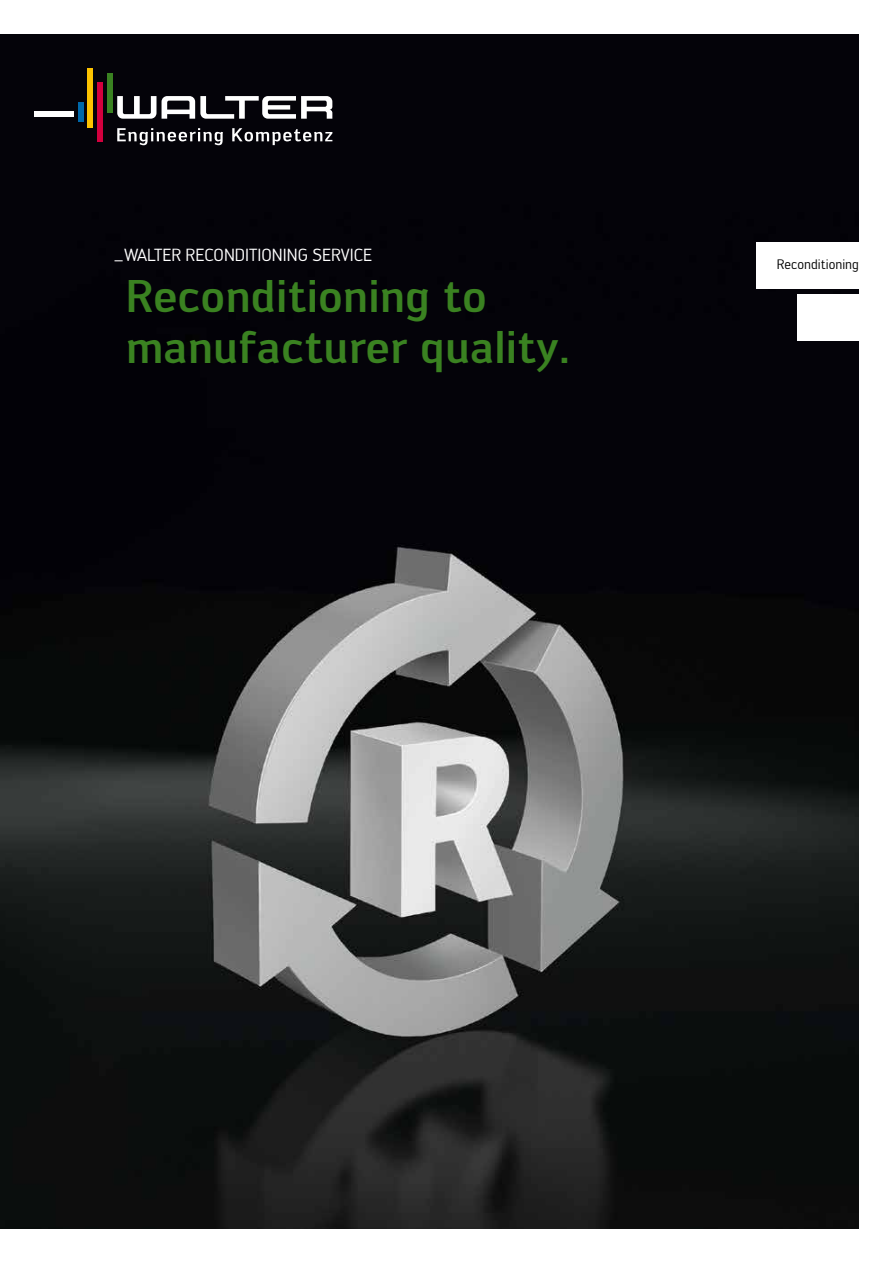
<style>
.page{position:relative;width:893px;height:1263px;background:#fff}
.page>*{position:absolute;margin:0;border:0;box-sizing:border-box;transform-origin:0 0}
.t1{font:500 45px/51px "Walter PRO";color:#3a8221}
.t2{font:17.25px "Walter PRO";color:#fff}
.t3{font:13.5px "Walter PRO";color:#000}
</style>
<div class="page">
<img style="left:0;top:34px;width:859px;height:1195px">
<div style="left:88px;top:68px;width:5px;height:59px;background:#fdc300"></div>
<div style="left:97px;top:82px;width:6px;height:59px;background:#d3003e"></div>
<div style="left:107px;top:73px;width:6px;height:40px;background:#3a8221"></div>
<div style="left:34px;top:112px;width:40px;height:5px;background:#fff"></div>
<div style="left:78px;top:102px;width:5px;height:19px;background:#0068aa"></div>
<svg style="left:117px;top:96px;width:39px;height:23px"></svg>
<svg style="left:162px;top:96px;width:170px;height:23px"></svg>
<svg style="left:117px;top:128px;width:106px;height:17px"></svg>
<svg style="left:232px;top:128px;width:100px;height:17px"></svg>
<div style="left:756px;top:242px;width:137px;height:47px;background:#fff"></div>
<div style="left:797px;top:294px;width:68px;height:46px;background:#fff"></div>
<p class="t2" style="left:114px;top:244px;width:260px">_WALTER RECONDITIONING SERVICE</p>
<p class="t1" style="left:126px;top:270px;width:446px">Reconditioning to manufacturer quality.</p>
<p class="t3" style="left:777px;top:256px;width:83px">Reconditioning</p>
</div>
